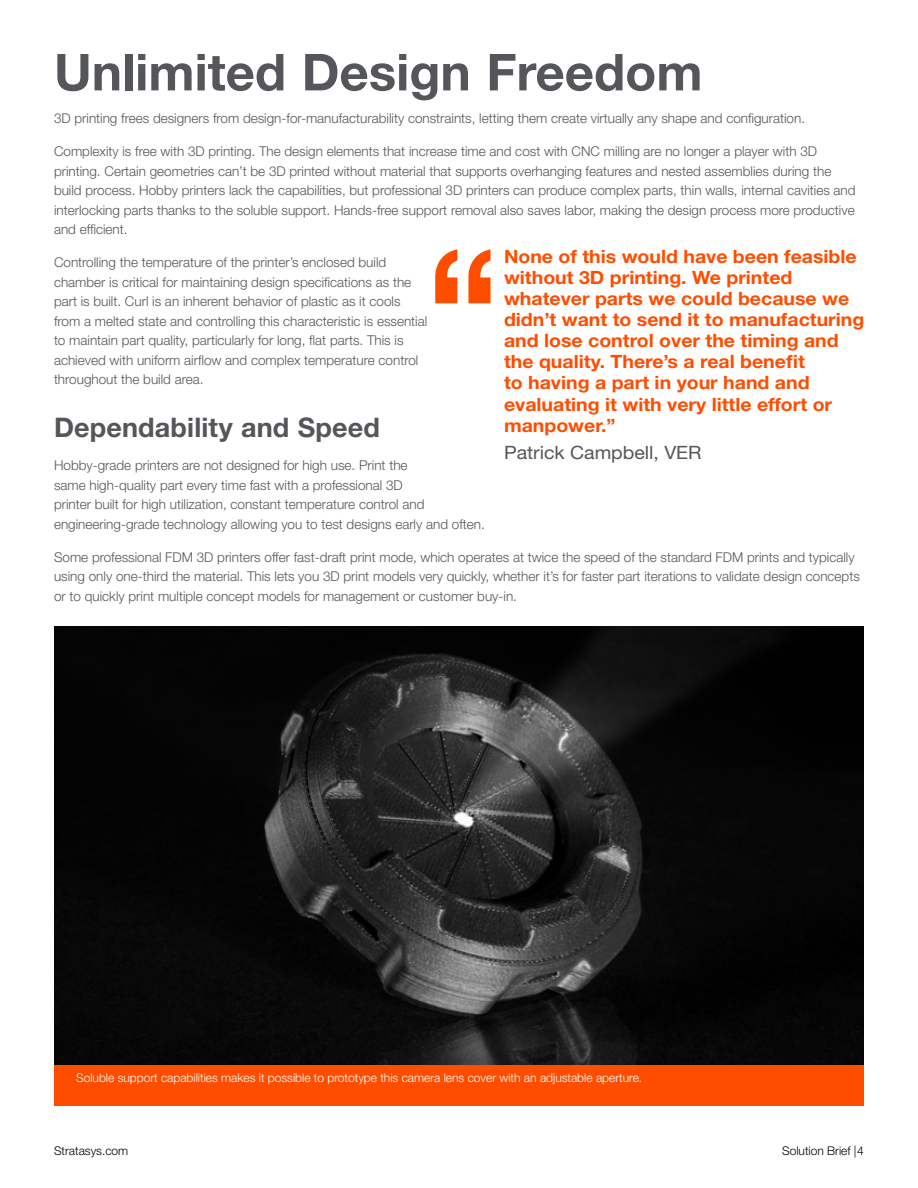
<style>
.page{position:relative;width:918px;height:1188px;background:#fff}
.page>*{position:absolute;margin:0;border:0;box-sizing:border-box;transform-origin:0 0}
.t1{font:700 167.7px "Helvetica Neue LT Std";color:#ff4d00;scale:.93 1}
.t2{font:700 51px "Helvetica Neue LT Std";color:#54565a}
.t3{font:700 27px "Helvetica Neue LT Std";letter-spacing:.005em;color:#54565a}
.t4{font:700 18.3px/21.1px "Helvetica Neue LT Std";color:#ff4d00;scale:1.06 1}
.t5{font:18.3px "Helvetica Neue LT Std";color:#54565a;scale:1.06 1}
.t6{font:300 13.5px/19.5px "Helvetica Neue LT Std";color:#54565a}
.t7{font:300 12px "Helvetica Neue LT Std";color:#fff}
.t8{font:300 12px "Helvetica Neue LT Std";color:#000}
</style>
<div class="page">
<div style="left:54px;top:1065px;width:810px;height:41px;background:#ff4d00"></div>
<img style="left:54px;top:626px;width:810px;height:439px">
<h2 class="t2" style="left:54px;top:41px;width:650px">Unlimited Design Freedom</h2>
<p class="t6" style="left:54px;top:109px;width:753px">3D printing frees designers from design-for-manufacturability constraints, letting them create virtually any shape and configuration.</p>
<p class="t6" style="left:54px;top:142px;width:803px">Complexity is free with 3D printing. The design elements that increase time and cost with CNC milling are no longer a player with 3D printing. Certain geometries can’t be 3D printed without material that supports overhanging features and nested assemblies during the build process. Hobby printers lack the capabilities, but professional 3D printers can produce complex parts, thin walls, internal cavities and interlocking parts thanks to the soluble support. Hands-free support removal also saves labor, making the design process more productive and efficient.</p>
<p class="t6" style="left:54px;top:253px;width:375px">Controlling the temperature of the printer’s enclosed build chamber is critical for maintaining design specifications as the part is built. Curl is an inherent behavior of plastic as it cools from a melted state and controlling this characteristic is essential to maintain part quality, particularly for long, flat parts. This is achieved with uniform airflow and complex temperature control throughout the build area.</p>
<h3 class="t3" style="left:54px;top:411px;width:328px">Dependability and Speed</h3>
<p class="t6" style="left:54px;top:455px;width:432px">Hobby-grade printers are not designed for high use. Print the<br>same high-quality part every time fast with a professional 3D<br>printer built for high utilization, constant temperature control and engineering-grade technology allowing you to test designs early and often.</p>
<p class="t6" style="left:54px;top:547px;width:807px">Some professional FDM 3D printers offer fast-draft print mode, which operates at twice the speed of the standard FDM prints and typically using only one-third the material. This lets you 3D print models very quickly, whether it’s for faster part iterations to validate design concepts or to quickly print multiple concept models for management or customer buy-in.</p>
<h1 class="t1" style="left:427px;top:206px;width:79px">“</h1>
<p class="t4" style="left:504px;top:245px;width:341px">None of this would have been feasible without 3D printing. We printed whatever parts we could because we didn’t want to send it to manufacturing and lose control over the timing and the quality. There’s a real benefit<br>to having a part in your hand and evaluating it with very little effort or manpower.”</p>
<h3 class="t5" style="left:504px;top:442px;width:188px">Patrick Campbell, VER</h3>
<p class="t7" style="left:76px;top:1070px;width:568px">Soluble support capabilities makes it possible to prototype this camera lens cover with an adjustable aperture.</p>
<p class="t8" style="left:54px;top:1143px;width:76px">Stratasys.com</p>
<p class="t8" style="left:782px;top:1143px;width:83px">Solution Brief |4</p>
</div>
